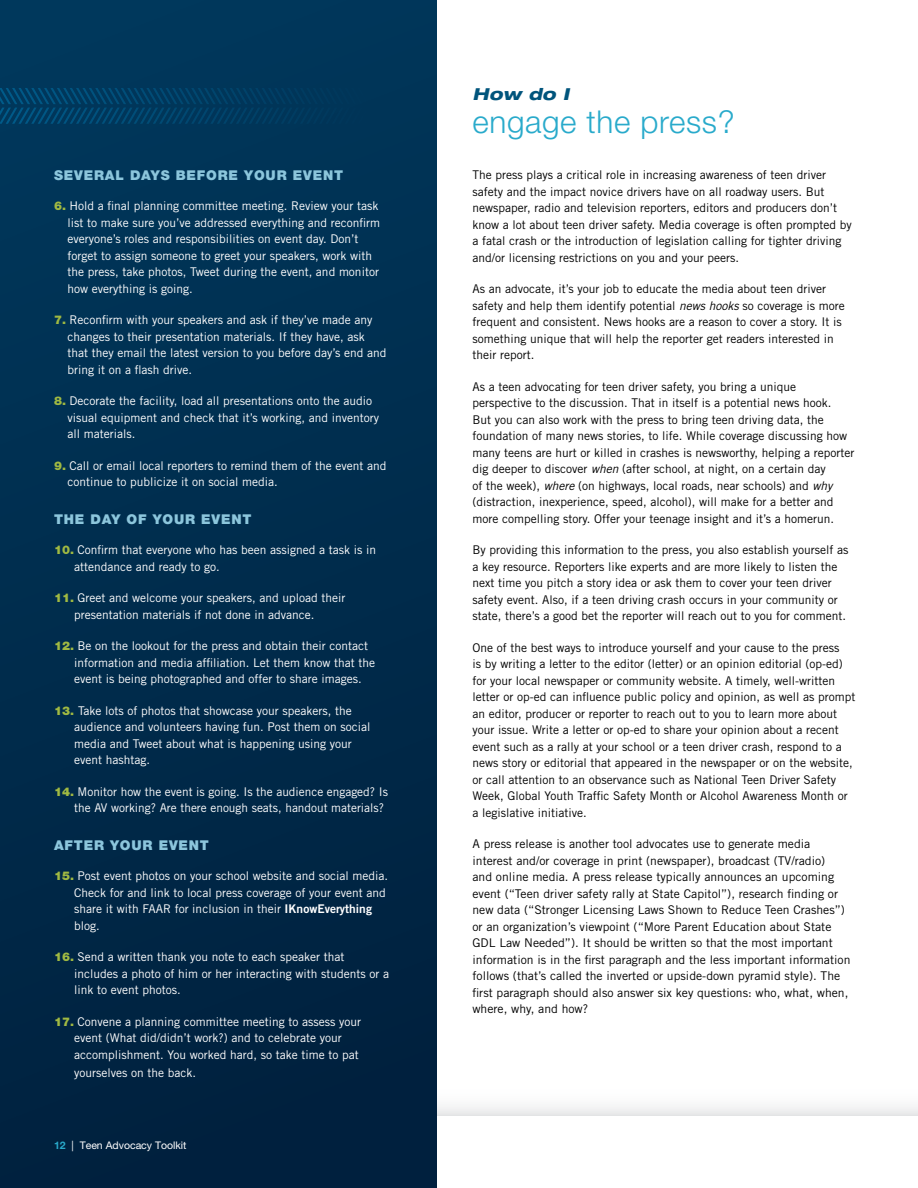
<style>
.page{position:relative;width:918px;height:1188px;background:#fff}
.page>*{position:absolute;margin:0;border:0;box-sizing:border-box;transform-origin:0 0}
.t1{font:300 31.5px "Helvetica Neue LT Pro";letter-spacing:.02em;color:#29aacb}
.t2{font:italic 800 expanded 16.5px "Helvetica Neue LT Pro";color:#00547c}
.t3{font:900 13.5px "Helvetica Neue LT Pro";letter-spacing:.06em;color:#8cc6dc}
.t4{font:12px/16.5px "Trade Gothic LT Std";color:#000}
.t5{font:12px/16.5px "Trade Gothic LT Std";color:#fff}
.t6{font:10.5px "Helvetica Neue LT Pro";color:#fff}
.s1{font-family:"Helvetica Neue LT Pro";font-weight:900;color:#a0b942}
.s2{font-family:"Trade Gothic LT Std Bd 2"}
.s3{font-weight:700;color:#29aacb}
.s4{font-style:italic}
</style>
<div class="page">
<div style="left:0;top:0;width:436px;height:1188px;background:linear-gradient(to bottom,#00385c,#00203d)"></div>
<svg style="left:0;top:88px;width:436px;height:36px;background:#003a5f"></svg>
<p class="t3" style="left:54px;top:167px;width:291px">SEVERAL DAYS BEFORE YOUR EVENT</p>
<p class="t5" style="left:68px;top:198px;width:314px;text-indent:-14px"><span class="s1">6.</span> Hold a final planning committee meeting. Review your task list to make sure you’ve addressed everything and reconfirm everyone’s roles and responsibilities on event day. Don’t forget to assign someone to greet your speakers, work with the press, take photos, Tweet during the event, and monitor how everything is going.</p>
<p class="t5" style="left:68px;top:312px;width:320px;text-indent:-14px"><span class="s1">7.</span> Reconfirm with your speakers and ask if they’ve made any changes to their presentation materials. If they have, ask that they email the latest version to you before day’s end and bring it on a flash drive.</p>
<p class="t5" style="left:68px;top:393px;width:313px;text-indent:-14px"><span class="s1">8.</span> Decorate the facility, load all presentations onto the audio visual equipment and check that it’s working, and inventory all materials.</p>
<p class="t5" style="left:68px;top:457px;width:320px;text-indent:-14px"><span class="s1">9.</span> Call or email local reporters to remind them of the event and continue to publicize it on social media.</p>
<p class="t3" style="left:54px;top:511px;width:199px">THE DAY OF YOUR EVENT</p>
<p class="t5" style="left:74px;top:542px;width:303px;text-indent:-20px"><span class="s1">10.</span> Confirm that everyone who has been assigned a task is in attendance and ready to go.</p>
<p class="t5" style="left:74px;top:590px;width:273px;text-indent:-20px"><span class="s1">11.</span> Greet and welcome your speakers, and upload their presentation materials if not done in advance.</p>
<p class="t5" style="left:74px;top:638px;width:302px;text-indent:-20px"><span class="s1">12.</span> Be on the lookout for the press and obtain their contact information and media affiliation. Let them know that the event is being photographed and offer to share images.</p>
<p class="t5" style="left:74px;top:702px;width:298px;text-indent:-20px"><span class="s1">13.</span> Take lots of photos that showcase your speakers, the audience and volunteers having fun. Post them on social media and Tweet about what is happening using your event hashtag.</p>
<p class="t5" style="left:74px;top:783px;width:315px;text-indent:-20px"><span class="s1">14.</span> Monitor how the event is going. Is the audience engaged? Is the AV working? Are there enough seats, handout materials?</p>
<p class="t3" style="left:54px;top:837px;width:156px">AFTER YOUR EVENT</p>
<p class="t5" style="left:74px;top:868px;width:315px;text-indent:-20px"><span class="s1">15.</span> Post event photos on your school website and social media.<br>Check for and link to local press coverage of your event and share it with FAAR for inclusion in their <span class="s2">IKnowEverything </span>blog.</p>
<p class="t5" style="left:74px;top:949px;width:316px;text-indent:-20px"><span class="s1">16.</span> Send a written thank you note to each speaker that includes a photo of him or her interacting with students or a link to event photos.</p>
<p class="t5" style="left:74px;top:1013px;width:288px;text-indent:-20px"><span class="s1">17.</span> Convene a planning committee meeting to assess your event (What did/didn’t work?) and to celebrate your accomplishment. You worked hard, so take time to pat</p>
<p class="t5" style="left:74px;top:1064px;width:123px">yourselves on the back.</p>
<p class="t6" style="left:54px;top:1139px;width:134px"><span class="s3">12</span> | Teen Advocacy Toolkit</p>
<h2 class="t2" style="left:472px;top:83px;width:98px">How do I</h2>
<h1 class="t1" style="left:472px;top:102px;width:264px">engage the press?</h1>
<p class="t4" style="left:473px;top:167px;width:381px">The press plays a critical role in increasing awareness of teen driver safety and the impact novice drivers have on all roadway users. But newspaper, radio and television reporters, editors and producers don’t know a lot about teen driver safety. Media coverage is often prompted by a fatal crash or the introduction of legislation calling for tighter driving and/or licensing restrictions on you and your peers.</p>
<p class="t4" style="left:473px;top:281px;width:374px">As an advocate, it’s your job to educate the media about teen driver safety and help them identify potential <span class="s4">news hooks</span> so coverage is more frequent and consistent. News hooks are a reason to cover a story. It is something unique that will help the reporter get readers interested in their report.</p>
<p class="t4" style="left:473px;top:378px;width:384px">As a teen advocating for teen driver safety, you bring a unique perspective to the discussion. That in itself is a potential news hook.<br>But you can also work with the press to bring teen driving data, the foundation of many news stories, to life. While coverage discussing how many teens are hurt or killed in crashes is newsworthy, helping a reporter dig deeper to discover <span class="s4">when</span> (after school, at night, on a certain day<br>of the week), <span class="s4">where</span> (on highways, local roads, near schools) and <span class="s4">why </span>(distraction, inexperience, speed, alcohol), will make for a better and more compelling story. Offer your teenage insight and it’s a homerun.</p>
<p class="t4" style="left:473px;top:542px;width:377px">By providing this information to the press, you also establish yourself as a key resource. Reporters like experts and are more likely to listen the next time you pitch a story idea or ask them to cover your teen driver safety event. Also, if a teen driving crash occurs in your community or state, there’s a good bet the reporter will reach out to you for comment.</p>
<p class="t4" style="left:473px;top:639px;width:384px">One of the best ways to introduce yourself and your cause to the press<br>is by writing a letter to the editor (letter) or an opinion editorial (op-ed) for your local newspaper or community website. A timely, well-written letter or op-ed can influence public policy and opinion, as well as prompt an editor, producer or reporter to reach out to you to learn more about your issue. Write a letter or op-ed to share your opinion about a recent event such as a rally at your school or a teen driver crash, respond to a news story or editorial that appeared in the newspaper or on the website, or call attention to an observance such as National Teen Driver Safety Week, Global Youth Traffic Safety Month or Alcohol Awareness Month or a legislative initiative.</p>
<p class="t4" style="left:472px;top:836px;width:380px">A press release is another tool advocates use to generate media interest and/or coverage in print (newspaper), broadcast (TV/radio)<br>and online media. A press release typically announces an upcoming event (“Teen driver safety rally at State Capitol”), research finding or new data (“Stronger Licensing Laws Shown to Reduce Teen Crashes”) or an organization’s viewpoint (“More Parent Education about State GDL Law Needed”). It should be written so that the most important information is in the first paragraph and the less important information follows (that’s called the inverted or upside-down pyramid style). The first paragraph should also answer six key questions: who, what, when, where, why, and how?</p>
</div>
